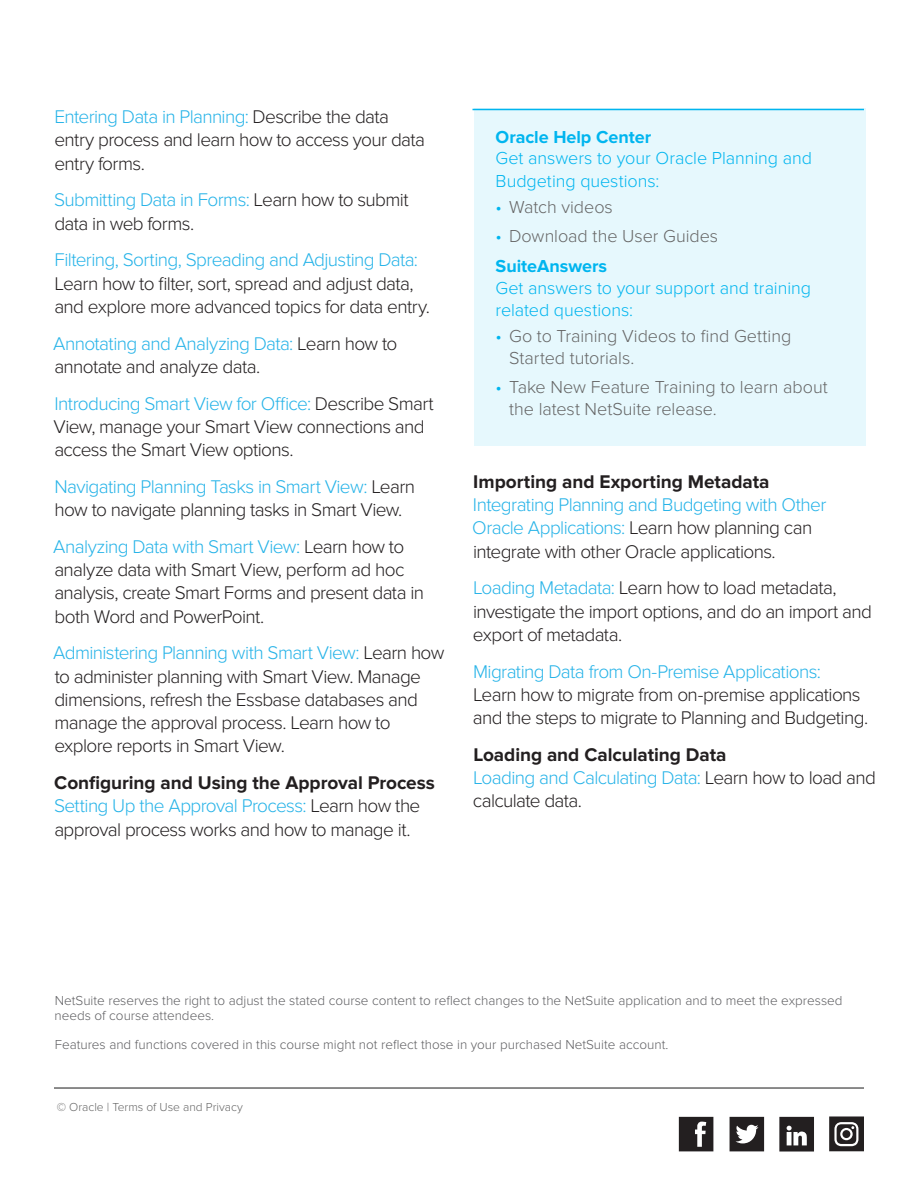
<style>
.page{position:relative;width:918px;height:1188px;background:#fff}
.page>*{position:absolute;margin:0;border:0;box-sizing:border-box;transform-origin:0 0}
.Main_Body_2016{font:300 19.05px/23.2px "Proxima Nova";letter-spacing:-.035em;color:#231f20}
.Main_Body_2016-2{font:300 19.05px/23.2px "Proxima Nova";letter-spacing:-.035em;color:#26b3e8}
.H2_Main_Body_Header{font:700 19.05px "Proxima Nova";letter-spacing:-.005em;color:#231f20}
.t1{font:300 18px/21.6px "Proxima Nova";letter-spacing:-.005em;color:#666}
.H3_sidebar_blue_head{font:300 18px/22px "Proxima Nova";letter-spacing:-.005em;color:#00b5ef}
.Body{font:300 13.5px/15px "Proxima Nova";color:#5f5f62}
.t2{font:300 12px "Proxima Nova";color:#666}
.s1{color:#26b3e8}
.s2{font-weight:700}
.s3{color:#00b5ef}
.s4{color:#231f20}
</style>
<div class="page">
<hr style="left:54px;top:1087px;width:810px;height:2px;background:#666">
<svg style="left:829px;top:1116px;width:35px;height:35px"></svg>
<svg style="left:730px;top:1117px;width:34px;height:34px"></svg>
<svg style="left:679px;top:1117px;width:34px;height:34px"></svg>
<svg style="left:779px;top:1117px;width:35px;height:35px"></svg>
<div style="left:474px;top:108px;width:392px;height:338px;background:#e6f8fd"></div>
<hr style="left:472px;top:109px;width:392px;height:1px;background:#00b5ef">
<p class="Main_Body_2016" style="left:54px;top:105px;width:372px"><span class="s1">Entering Data in Planning:</span> Describe the data entry process and learn how to access your data entry forms.</p>
<p class="Main_Body_2016" style="left:54px;top:189px;width:356px"><span class="s1">Submitting Data in Forms:</span> Learn how to submit data in web forms.</p>
<p class="Main_Body_2016" style="left:54px;top:249px;width:377px"><span class="s1">Filtering, Sorting, Spreading and Adjusting Data:<br></span>Learn how to filter, sort, spread and adjust data, and explore more advanced topics for data entry.</p>
<p class="Main_Body_2016" style="left:53px;top:332px;width:346px"><span class="s1">Annotating and Analyzing Data:</span> Learn how to annotate and analyze data.</p>
<p class="Main_Body_2016" style="left:54px;top:392px;width:382px"><span class="s1">Introducing Smart View for Office:</span> Describe Smart<br>View, manage your Smart View connections and access the Smart View options.</p>
<p class="Main_Body_2016" style="left:55px;top:475px;width:362px"><span class="s1">Navigating Planning Tasks in Smart View:</span> Learn how to navigate planning tasks in Smart View.</p>
<p class="Main_Body_2016" style="left:53px;top:535px;width:372px"><span class="s1">Analyzing Data with Smart View:</span> Learn how to analyze data with Smart View, perform ad hoc analysis, create Smart Forms and present data in both Word and PowerPoint.</p>
<p class="Main_Body_2016" style="left:53px;top:642px;width:393px"><span class="s1">Administering Planning with Smart View:</span> Learn how to administer planning with Smart View. Manage dimensions, refresh the Essbase databases and manage the approval process. Learn how to explore reports in Smart View.</p>
<p class="H2_Main_Body_Header" style="left:54px;top:772px;width:382px">Configuring and Using the Approval Process</p>
<p class="Main_Body_2016" style="left:54px;top:795px;width:368px"><span class="s1">Setting Up the Approval Process:</span> Learn how the approval process works and how to manage it.</p>
<p class="H3_sidebar_blue_head" style="left:496px;top:126px;width:318px"><span class="s2">Oracle Help Center<br></span>Get answers to your Oracle Planning and<br>Budgeting questions:</p>
<p class="t1" style="left:496px;top:196px;width:119px"><span class="s3">•</span> Watch videos</p>
<p class="t1" style="left:496px;top:226px;width:224px"><span class="s3">•</span> Download the User Guides</p>
<p class="H3_sidebar_blue_head" style="left:496px;top:255px;width:317px"><span class="s2">SuiteAnswers<br></span>Get answers to your support and training related questions:</p>
<p class="t1" style="left:509px;top:326px;width:284px;text-indent:-14px"><span class="s3">•</span> Go to Training Videos to find Getting<br>Started tutorials.</p>
<p class="t1" style="left:509px;top:377px;width:320px;text-indent:-14px"><span class="s3">•</span> Take New Feature Training to learn about the latest NetSuite release.</p>
<p class="H2_Main_Body_Header" style="left:473px;top:471px;width:298px">Importing and Exporting Metadata</p>
<p class="Main_Body_2016-2" style="left:472px;top:493px;width:356px">Integrating Planning and Budgeting with Other<br>Oracle Applications: <span class="s4">Learn how planning can integrate with other Oracle applications.</span></p>
<p class="Main_Body_2016" style="left:473px;top:577px;width:401px"><span class="s1">Loading Metadata:</span> Learn how to load metadata, investigate the import options, and do an import and export of metadata.</p>
<p class="Main_Body_2016" style="left:473px;top:660px;width:397px"><span class="s1">Migrating Data from On-Premise Applications:<br></span>Learn how to migrate from on-premise applications and the steps to migrate to Planning and Budgeting.</p>
<p class="H2_Main_Body_Header" style="left:473px;top:744px;width:255px">Loading and Calculating Data</p>
<p class="Main_Body_2016" style="left:473px;top:766px;width:405px"><span class="s1">Loading and Calculating Data:</span> Learn how to load and calculate data.</p>
<p class="Body" style="left:55px;top:994px;width:790px">NetSuite reserves the right to adjust the stated course content to reflect changes to the NetSuite application and to meet the expressed needs of course attendees.</p>
<p class="Body" style="left:55px;top:1037px;width:615px">Features and functions covered in this course might not reflect those in your purchased NetSuite account.</p>
<p class="t2" style="left:57px;top:1100px;width:188px">© Oracle | Terms of Use and Privacy</p>
</div>
